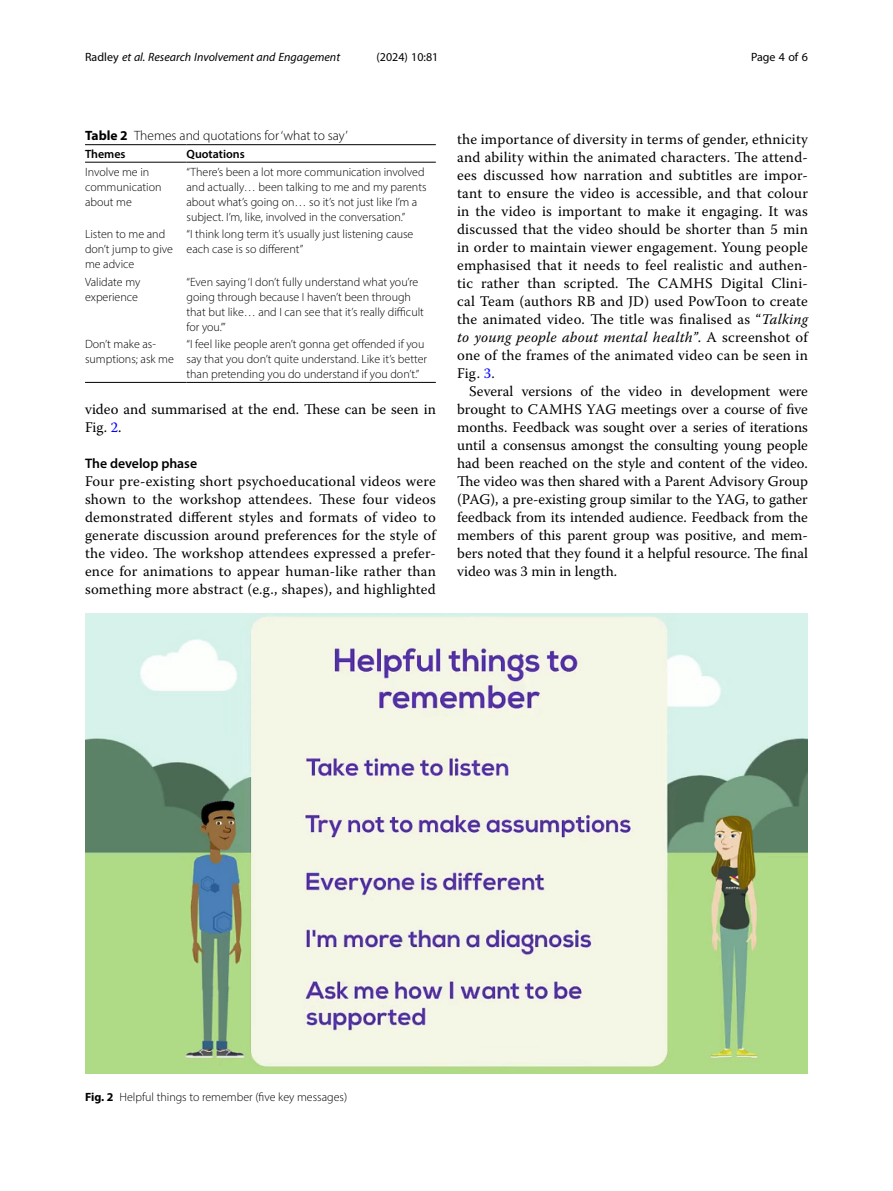
<style>
.page{position:relative;width:893px;height:1191px;background:#fff}
.page>*{position:absolute;margin:0;border:0;box-sizing:border-box;transform-origin:0 0}
.Body_Text{font:14.7px/18px "Warnock Pro";letter-spacing:.015em;color:#000;text-align:justify}
.Body_Text_Indent{font:14.7px/18px "Warnock Pro";color:#000}
.Head_2{font:600 13.8px "Myriad Pro";color:#000}
.Table_Caption{font:300 13.5px "Myriad Pro";color:#000}
.Table_Body{font:300 12px/15px "Myriad Pro";color:#000}
.Figure_Caption{font:300 12px "Myriad Pro";color:#000}
.t1{font:italic 12px "Myriad Pro";color:#000}
.t2{font:12px "Myriad Pro";color:#000}
.Table_Head{font:600 12px "Myriad Pro";color:#000}
.s1{font-style:normal}
.s2{font-weight:700}
.s3{color:#00f}
.s4{font-style:italic}
</style>
<div class="page">
<hr style="left:85px;top:162px;width:102px;height:1px;background:#000">
<hr style="left:187px;top:144px;width:249px;height:1px;background:#000">
<hr style="left:187px;top:162px;width:249px;height:1px;background:#000">
<hr style="left:85px;top:382px;width:102px;height:1px;background:#000">
<hr style="left:187px;top:382px;width:249px;height:1px;background:#000">
<hr style="left:85px;top:144px;width:102px;height:1px;background:#000">
<img style="left:85px;top:613px;width:723px;height:461px">
<p class="t1" style="left:85px;top:50px;width:257px"><span class="s1">Radley</span> et al. Research Involvement and Engagement</p>
<p class="t2" style="left:376px;top:50px;width:63px">(2024) 10:81</p>
<p class="t2" style="left:751px;top:50px;width:58px">Page 4 of 6</p>
<p class="Table_Caption" style="left:85px;top:128px;width:264px"><span class="s2">Table 2</span> Themes and quotations for ‘what to say’</p>
<p class="Table_Head" style="left:85px;top:146px;width:42px">Themes</p>
<p class="Table_Head" style="left:187px;top:146px;width:60px">Quotations</p>
<p class="Table_Body" style="left:85px;top:164px;width:78px">Involve me in communication about me</p>
<p class="Table_Body" style="left:187px;top:164px;width:242px">“There’s been a lot more communication involved and actually… been talking to me and my parents about what’s going on… so it’s not just like I’m a subject. I’m, like, involved in the conversation.”</p>
<p class="Table_Body" style="left:85px;top:226px;width:90px">Listen to me and don’t jump to give me advice</p>
<p class="Table_Body" style="left:187px;top:226px;width:228px">“I think long term it’s usually just listening cause each case is so different”</p>
<p class="Table_Body" style="left:85px;top:274px;width:57px">Validate my experience</p>
<p class="Table_Body" style="left:187px;top:274px;width:239px">“Even saying ‘I don’t fully understand what you’re going through because I haven’t been through that but like… and I can see that it’s really difficult for you.’”</p>
<p class="Table_Body" style="left:85px;top:336px;width:90px">Don’t make as&shy;sumptions; ask me</p>
<p class="Table_Body" style="left:187px;top:336px;width:242px">“I feel like people aren’t gonna get offended if you say that you don’t quite understand. Like it’s better than pretending you do understand if you don’t.”</p>
<p class="Body_Text_Indent" style="left:85px;top:400px;width:352px">video and summarised at the end. These can be seen in<br>Fig. <span class="s3">2</span>.</p>
<p class="Head_2" style="left:85px;top:455px;width:114px">The develop phase</p>
<p class="Body_Text" style="left:85px;top:472px;width:352px">Four pre-existing short psychoeducational videos were shown to the workshop attendees. These four videos demonstrated different styles and formats of video to generate discussion around preferences for the style of the video. The workshop attendees expressed a prefer&shy;ence for animations to appear human-like rather than something more abstract (e.g., shapes), and highlighted</p>
<p class="Body_Text" style="left:457px;top:130px;width:352px">the importance of diversity in terms of gender, ethnicity and ability within the animated characters. The attend&shy;ees discussed how narration and subtitles are impor&shy;tant to ensure the video is accessible, and that colour in the video is important to make it engaging. It was discussed that the video should be shorter than 5 min in order to maintain viewer engagement. Young people emphasised that it needs to feel realistic and authen&shy;tic rather than scripted. The CAMHS Digital Clini&shy;cal Team (authors RB and JD) used PowToon to create the animated video. The title was finalised as “<span class="s4">Talking to young people about mental health”</span>. A screenshot of one of the frames of the animated video can be seen in Fig. <span class="s3">3</span>.</p>
<p class="Body_Text_Indent" style="left:457px;top:382px;width:352px;text-align:justify;text-indent:12px">Several versions of the video in development were brought to CAMHS YAG meetings over a course of five months. Feedback was sought over a series of iterations until a consensus amongst the consulting young people had been reached on the style and content of the video.<br>The video was then shared with a Parent Advisory Group (PAG), a pre-existing group similar to the YAG, to gather feedback from its intended audience. Feedback from the members of this parent group was positive, and mem&shy;bers noted that they found it a helpful resource. The final video was 3 min in length.</p>
<p class="Figure_Caption" style="left:85px;top:1089px;width:264px"><span class="s2">Fig. 2</span> Helpful things to remember (five key messages)</p>
</div>
